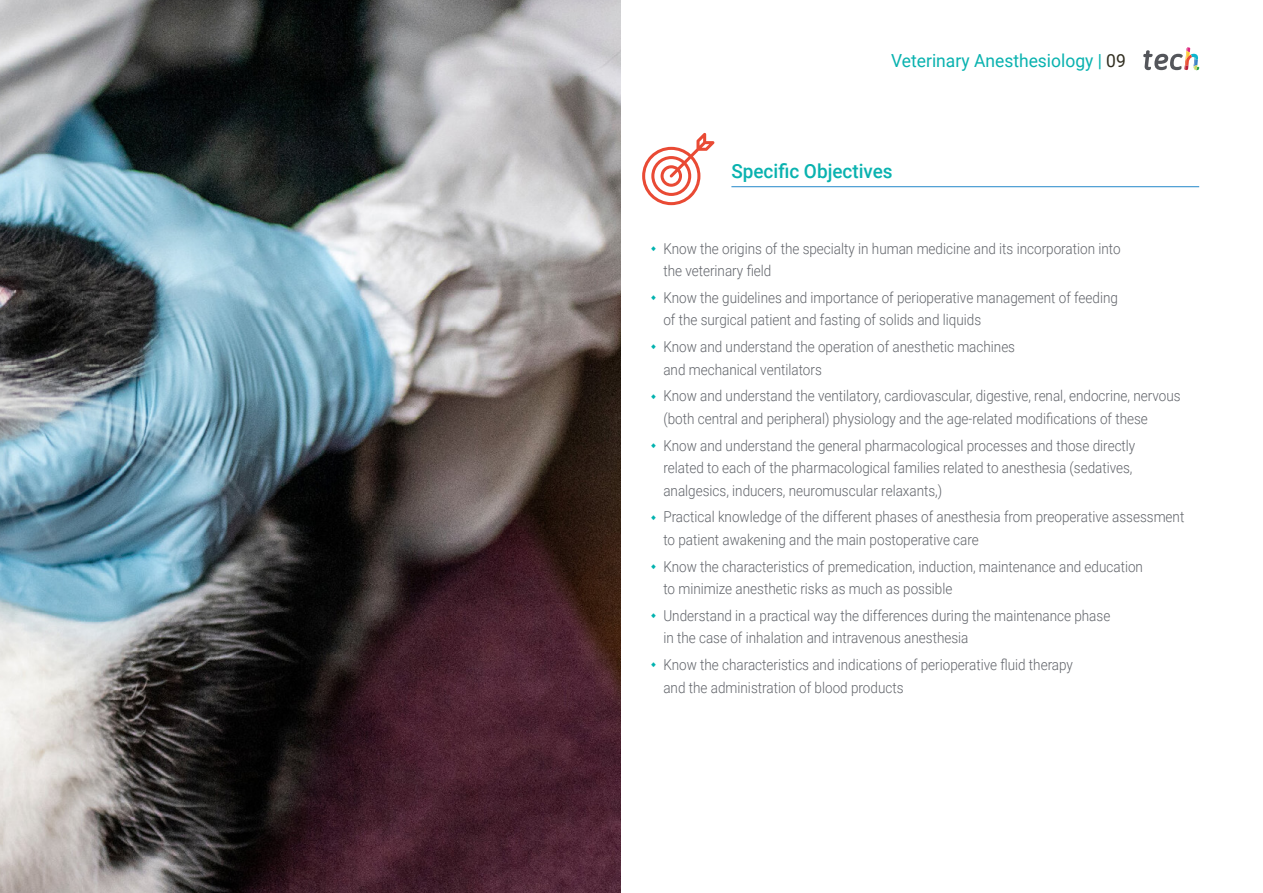
<style>
.page{position:relative;width:1263px;height:893px;background:#fff}
.page>*{position:absolute;margin:0;border:0;box-sizing:border-box;transform-origin:0 0}
.t1{font:500 19.5px "Roboto";color:#09b2af}
.t2{font:18px "Roboto";color:#09b2af}
.t3{font:300 15px/22.5px "Roboto";color:#61646a;scale:.9 1}
.s1{color:#00b2af}
.s2{color:#312e20}
</style>
<div class="page">
<img style="left:0;top:0;width:621px;height:893px">
<svg style="left:1143px;top:47px;width:56px;height:24px"></svg>
<hr style="left:731px;top:186px;width:468px;height:1px;background:#2488c9">
<svg style="left:642px;top:133px;width:72px;height:72px"></svg>
<p class="t2" style="left:891px;top:48px;width:236px">Veterinary Anesthesiology <span class="s1">|</span> <span class="s2">09</span></p>
<h1 class="t1" style="left:731px;top:158px;width:163px">Specific Objectives</h1>
<p class="t3" style="left:663px;top:236px;width:510px">Know the origins of the specialty in human medicine and its incorporation into the veterinary field</p>
<p class="t3" style="left:663px;top:286px;width:506px">Know the guidelines and importance of perioperative management of feeding of the surgical patient and fasting of solids and liquids</p>
<p class="t3" style="left:663px;top:335px;width:392px">Know and understand the operation of anesthetic machines and mechanical ventilators</p>
<p class="t3" style="left:663px;top:384px;width:576px">Know and understand the ventilatory, cardiovascular, digestive, renal, endocrine, nervous (both central and peripheral) physiology and the age-related modifications of these</p>
<p class="t3" style="left:663px;top:433px;width:526px">Know and understand the general pharmacological processes and those directly related to each of the pharmacological families related to anesthesia (sedatives, analgesics, inducers, neuromuscular relaxants,)</p>
<p class="t3" style="left:663px;top:505px;width:580px">Practical knowledge of the different phases of anesthesia from preoperative assessment to patient awakening and the main postoperative care</p>
<p class="t3" style="left:663px;top:554px;width:534px">Know the characteristics of premedication, induction, maintenance and education to minimize anesthetic risks as much as possible</p>
<p class="t3" style="left:663px;top:604px;width:498px">Understand in a practical way the differences during the maintenance phase in the case of inhalation and intravenous anesthesia</p>
<p class="t3" style="left:663px;top:653px;width:457px">Know the characteristics and indications of perioperative fluid therapy and the administration of blood products</p>
</div>
